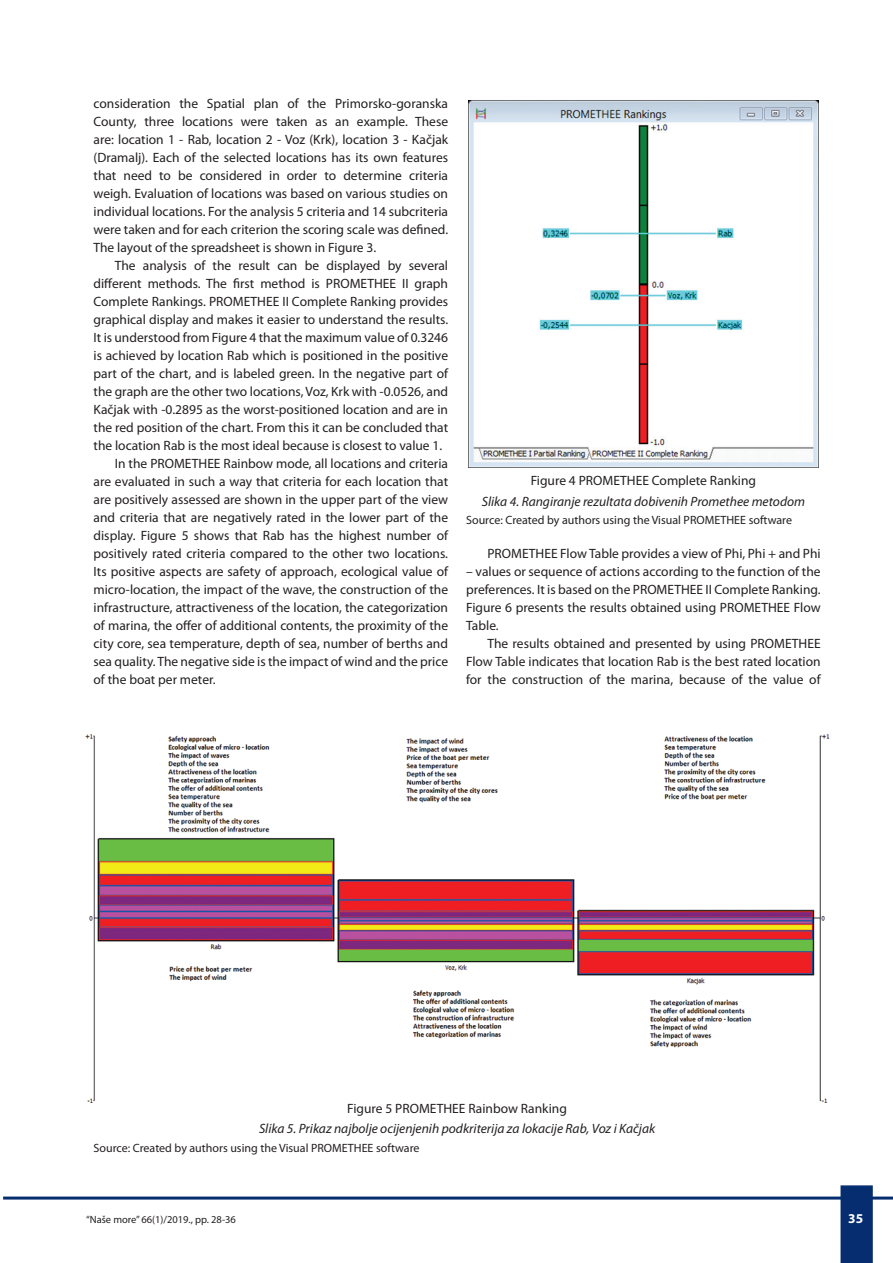
<style>
.page{position:relative;width:893px;height:1263px;background:#fff}
.page>*{position:absolute;margin:0;border:0;box-sizing:border-box;transform-origin:0 0}
.t1{font:13.5px/18px "Myriad Pro";color:#231f20;text-align:justify}
.t2{font:italic 13.5px "Myriad Pro";color:#231f20}
.t3{font:700 13.5px "Myriad Pro";color:#fff}
.t4{font:12px "Myriad Pro";color:#231f20}
.t5{font:10.5px "Myriad Pro";color:#231f20}
</style>
<div class="page">
<svg style="left:840px;top:1185px;width:33px;height:78px;background:#0b3272"></svg>
<hr style="left:3px;top:1196px;width:890px;height:3px;background:#052d6f">
<img style="left:85px;top:734px;width:745px;height:368px">
<img style="left:468px;top:100px;width:351px;height:367px">
<p class="t1" style="left:94px;top:94px;width:356px">consideration the Spatial plan of the Primorsko-goranska County, three locations were taken as an example. These are: location 1 - Rab, location 2 - Voz (Krk), location 3 - Kačjak (Dramalj). Each of the selected locations has its own features that need to be considered in order to determine criteria weigh. Evaluation of locations was based on various studies on individual locations. For the analysis 5 criteria and 14 subcriteria were taken and for each criterion the scoring scale was defined.<br>The layout of the spreadsheet is shown in Figure 3.</p>
<p class="t1" style="left:115px;top:256px;width:335px">The analysis of the result can be displayed by several</p>
<p class="t1" style="left:94px;top:274px;width:356px">different methods. The first method is PROMETHEE II graph</p>
<p class="t1" style="left:94px;top:292px;width:356px">Complete Rankings. PROMETHEE II Complete Ranking provides</p>
<p class="t1" style="left:94px;top:310px;width:356px">graphical display and makes it easier to understand the results.</p>
<p class="t1" style="left:94px;top:328px;width:356px">It is understood from Figure 4 that the maximum value of 0.3246</p>
<p class="t1" style="left:94px;top:346px;width:356px">is achieved by location Rab which is positioned in the positive</p>
<p class="t1" style="left:94px;top:364px;width:356px">part of the chart, and is labeled green. In the negative part of</p>
<p class="t1" style="left:94px;top:382px;width:356px">the graph are the other two locations, Voz, Krk with -0.0526, and</p>
<p class="t1" style="left:94px;top:400px;width:356px">Kačjak with -0.2895 as the worst-positioned location and are in</p>
<p class="t1" style="left:94px;top:418px;width:356px">the red position of the chart. From this it can be concluded that</p>
<p class="t1" style="left:94px;top:436px;width:350px">the location Rab is the most ideal because is closest to value 1.</p>
<p class="t1" style="left:115px;top:454px;width:335px">In the PROMETHEE Rainbow mode, all locations and criteria</p>
<p class="t1" style="left:94px;top:472px;width:356px">are evaluated in such a way that criteria for each location that</p>
<p class="t1" style="left:94px;top:490px;width:356px">are positively assessed are shown in the upper part of the view</p>
<p class="t1" style="left:94px;top:508px;width:356px">and criteria that are negatively rated in the lower part of the</p>
<p class="t1" style="left:94px;top:526px;width:356px">display. Figure 5 shows that Rab has the highest number of</p>
<p class="t1" style="left:94px;top:544px;width:356px">positively rated criteria compared to the other two locations.</p>
<p class="t1" style="left:94px;top:562px;width:356px">Its positive aspects are safety of approach, ecological value of</p>
<p class="t1" style="left:94px;top:580px;width:356px">micro-location, the impact of the wave, the construction of the</p>
<p class="t1" style="left:94px;top:598px;width:356px">infrastructure, attractiveness of the location, the categorization</p>
<p class="t1" style="left:94px;top:616px;width:356px">of marina, the offer of additional contents, the proximity of the</p>
<p class="t1" style="left:94px;top:634px;width:356px">city core, sea temperature, depth of sea, number of berths and</p>
<p class="t1" style="left:94px;top:652px;width:356px">sea quality. The negative side is the impact of wind and the price</p>
<p class="t1" style="left:94px;top:670px;width:124px">of the boat per meter.</p>
<p class="t1" style="left:531px;top:472px;width:227px">Figure 4 PROMETHEE Complete Ranking</p>
<p class="t2" style="left:482px;top:493px;width:325px">Slika 4. Rangiranje rezultata dobivenih Promethee metodom</p>
<p class="t4" style="left:466px;top:513px;width:327px">Source: Created by authors using the Visual PROMETHEE software</p>
<p class="t1" style="left:487px;top:544px;width:335px">PROMETHEE Flow Table provides a view of Phi, Phi + and Phi</p>
<p class="t1" style="left:466px;top:562px;width:356px">– values or sequence of actions according to the function of the preferences. It is based on the PROMETHEE II Complete Ranking.<br>Figure 6 presents the results obtained using PROMETHEE Flow Table.</p>
<p class="t1" style="left:466px;top:634px;width:356px;text-indent:21px">The results obtained and presented by using PROMETHEE Flow Table indicates that location Rab is the best rated location for the construction of the marina, because of the value of</p>
<p class="t1" style="left:347px;top:1099px;width:221px">Figure 5 PROMETHEE Rainbow Ranking</p>
<p class="t2" style="left:259px;top:1120px;width:398px">Slika 5. Prikaz najbolje ocijenjenih podkriterija za lokacije Rab, Voz i Kačjak</p>
<p class="t4" style="left:94px;top:1140px;width:327px">Source: Created by authors using the Visual PROMETHEE software</p>
<p class="t5" style="left:86px;top:1213px;width:151px">“Naše more” 66(1)/2019., pp. 28-36</p>
<p class="t3" style="left:848px;top:1210px;width:16px">35</p>
</div>
